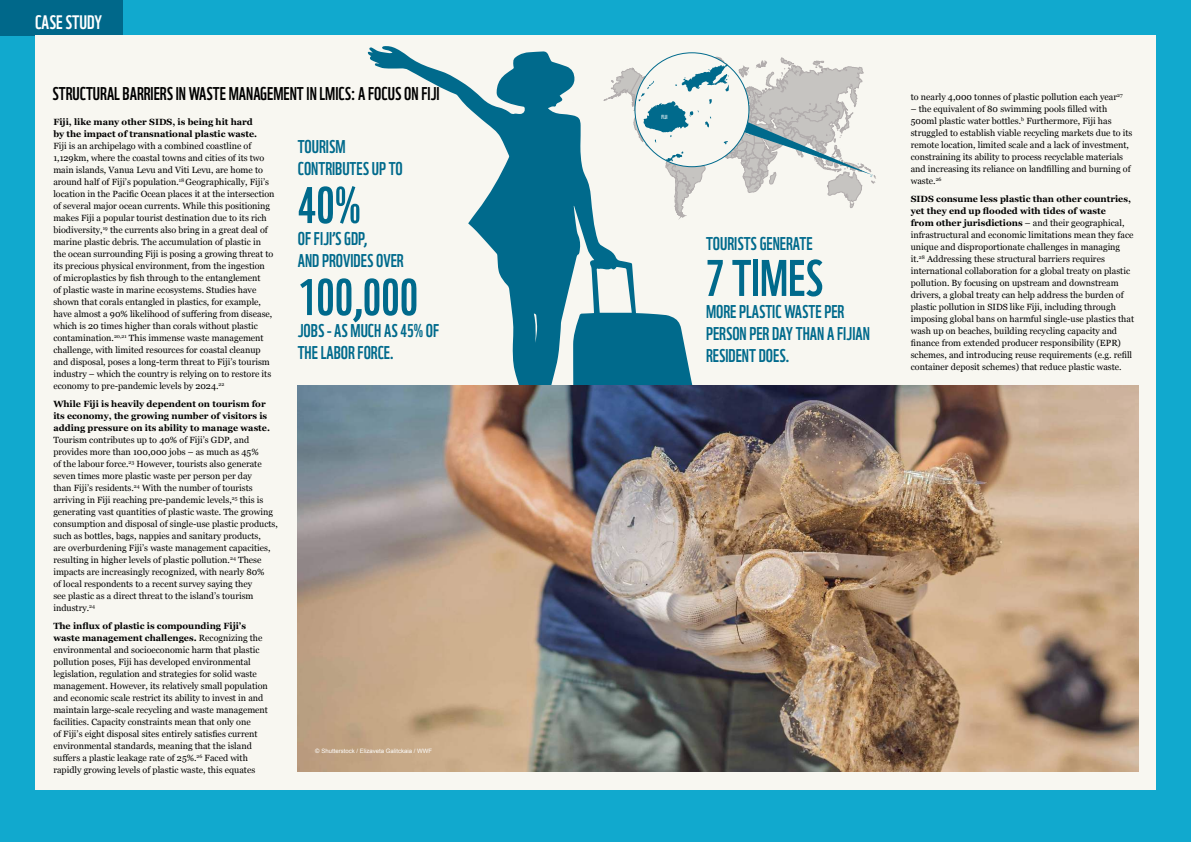
<style>
.page{position:relative;width:1191px;height:842px;background:#11a9ce}
.page>*{position:absolute;margin:0;border:0;box-sizing:border-box;transform-origin:0 0}
.t1{font:50px "WWF";color:#006a8c}
.t2{font:19px "WWF";color:#fff}
.t3{font:18px/22px "WWF";color:#006a8c}
.t4{font:18px "WWF";color:#000}
.t5{font:9px/12px "Georgia";color:#000}
.t6{font:700 9px/12px "Georgia";color:#000}
.t7{font:6px "Arial";color:#fff}
.t8{font:5.8px "WWF";color:#fff}
.s1{font-weight:700}
</style>
<div class="page">
<div style="left:0;top:0;width:123px;height:35px;background:#00688a"></div>
<div style="left:35px;top:35px;width:1121px;height:754px;background:#f8f7f1"></div>
<svg style="left:368px;top:46px;width:235px;height:339px"></svg>
<svg style="left:603px;top:52px;width:273px;height:333px"></svg>
<img style="left:298px;top:385px;width:840px;height:387px">
<h2 class="t2" style="left:35px;top:14px;width:68px">CASE STUDY</h2>
<h3 class="t4" style="left:53px;top:87px;width:388px">STRUCTURAL BARRIERS IN WASTE MANAGEMENT IN LMICS: A FOCUS ON FĲI</h3>
<p class="t6" style="left:53px;top:117px;width:205px">Fiji, like many other SIDS, is being hit hard by the impact of transnational plastic waste.</p>
<p class="t5" style="left:53px;top:141px;width:223px">Fiji is an archipelago with a combined coastline of 1,129km, where the coastal towns and cities of its two main islands, Vanua Levu and Viti Levu, are home to around half of Fiji’s population.<sup>18</sup> Geographically, Fiji’s location in the Paci昀椀c Ocean places it at the intersection of several major ocean currents. While this positioning makes Fiji a popular tourist destination due to its rich biodiversity,<sup>19</sup> the currents also bring in a great deal of marine plastic debris. The accumulation of plastic in the ocean surrounding Fiji is posing a growing threat to its precious physical environment, from the ingestion of microplastics by 昀椀sh through to the entanglement<br>of plastic waste in marine ecosystems. Studies have shown that corals entangled in plastics, for example, have almost a 90% likelihood of su昀昀ering from disease, which is 20 times higher than corals without plastic contamination.<sup>20,21</sup> This immense waste management challenge, with limited resources for coastal cleanup and disposal, poses a long-term threat to Fiji’s tourism industry – which the country is relying on to restore its economy to pre-pandemic levels by 2024.<sup>22</sup></p>
<p class="t6" style="left:53px;top:398px;width:218px">While Fiji is heavily dependent on tourism for its economy, the growing number of visitors is adding pressure on its ability to manage waste.</p>
<p class="t5" style="left:53px;top:433px;width:226px">Tourism contributes up to 40% of Fiji’s GDP, and provides more than 100,000 jobs – as much as 45%<br>of the labour force.<sup>23</sup> However, tourists also generate seven times more plastic waste per person per day<br>than Fiji’s residents.<sup>24</sup> With the number of tourists arriving in Fiji reaching pre-pandemic levels,<sup>25</sup> this is generating vast quantities of plastic waste. The growing consumption and disposal of single-use plastic products, such as bottles, bags, nappies and sanitary products,<br>are overburdening Fiji’s waste management capacities, resulting in higher levels of plastic pollution.<sup>24</sup> These impacts are increasingly recognized, with nearly 80%<br>of local respondents to a recent survey saying they<br>see plastic as a direct threat to the island’s tourism industry.<sup>24</sup></p>
<p class="t5" style="left:53px;top:620px;width:216px"><span class="s1">The in昀氀ux of plastic is compounding Fiji’s waste management challenges.</span> Recognizing the environmental and socioeconomic harm that plastic pollution poses, Fiji has developed environmental legislation, regulation and strategies for solid waste management. However, its relatively small population and economic scale restrict its ability to invest in and maintain large-scale recycling and waste management facilities. Capacity constraints mean that only one<br>of Fiji’s eight disposal sites entirely satis昀椀es current environmental standards, meaning that the island<br>su昀昀ers a plastic leakage rate of 25%.<sup>26</sup> Faced with rapidly growing levels of plastic waste, this equates</p>
<h3 class="t3" style="left:298px;top:137px;width:107px">TOURISM<br>CONTRIBUTES UP TO</h3>
<h1 class="t1" style="left:298px;top:186px;width:65px">40%</h1>
<h3 class="t3" style="left:298px;top:229px;width:107px">OF FĲI’S GDP,<br>AND PROVIDES OVER</h3>
<h1 class="t1" style="left:298px;top:278px;width:122px">100,000</h1>
<h3 class="t3" style="left:298px;top:321px;width:143px">JOBS - AS MUCH AS 45% OF<br>THE LABOR FORCE.</h3>
<p class="t7" style="left:315px;top:748px;width:118px">© Shutterstock / Elizaveta Galitckaia / WWF</p>
<p class="t8" style="left:661px;top:114px;width:7px">FĲI</p>
<h3 class="t3" style="left:706px;top:234px;width:108px">TOURISTS GENERATE</h3>
<h1 class="t1" style="left:706px;top:259px;width:118px">7 TIMES</h1>
<h3 class="t3" style="left:706px;top:302px;width:165px">MORE PLASTIC WASTE PER<br>PERSON PER DAY THAN A FĲIAN<br>RESIDENT DOES.</h3>
<p class="t5" style="left:910px;top:91px;width:213px">to nearly 4,000 tonnes of plastic pollution each year<sup>27</sup></p>
<p class="t5" style="left:910px;top:103px;width:223px">– the equivalent of 80 swimming pools 昀椀lled with 500ml plastic water bottles.<sup>b</sup> Furthermore, Fiji has struggled to establish viable recycling markets due to its remote location, limited scale and a lack of investment, constraining its ability to process recyclable materials and increasing its reliance on land昀椀lling and burning of waste.<sup>26</sup></p>
<p class="t5" style="left:910px;top:194px;width:225px"><span class="s1">SIDS consume less plastic than other countries, yet they end up 昀氀ooded with tides of waste<br>from other jurisdictions</span> – and their geographical, infrastructural and economic limitations mean they face unique and disproportionate challenges in managing it.<sup>28</sup> Addressing these structural barriers requires international collaboration for a global treaty on plastic pollution. By focusing on upstream and downstream drivers, a global treaty can help address the burden of plastic pollution in SIDS like Fiji, including through imposing global bans on harmful single-use plastics that wash up on beaches, building recycling capacity and<br>昀椀nance from extended producer responsibility (EPR) schemes, and introducing reuse requirements (e.g. re昀椀ll container deposit schemes) that reduce plastic waste.</p>
</div>
